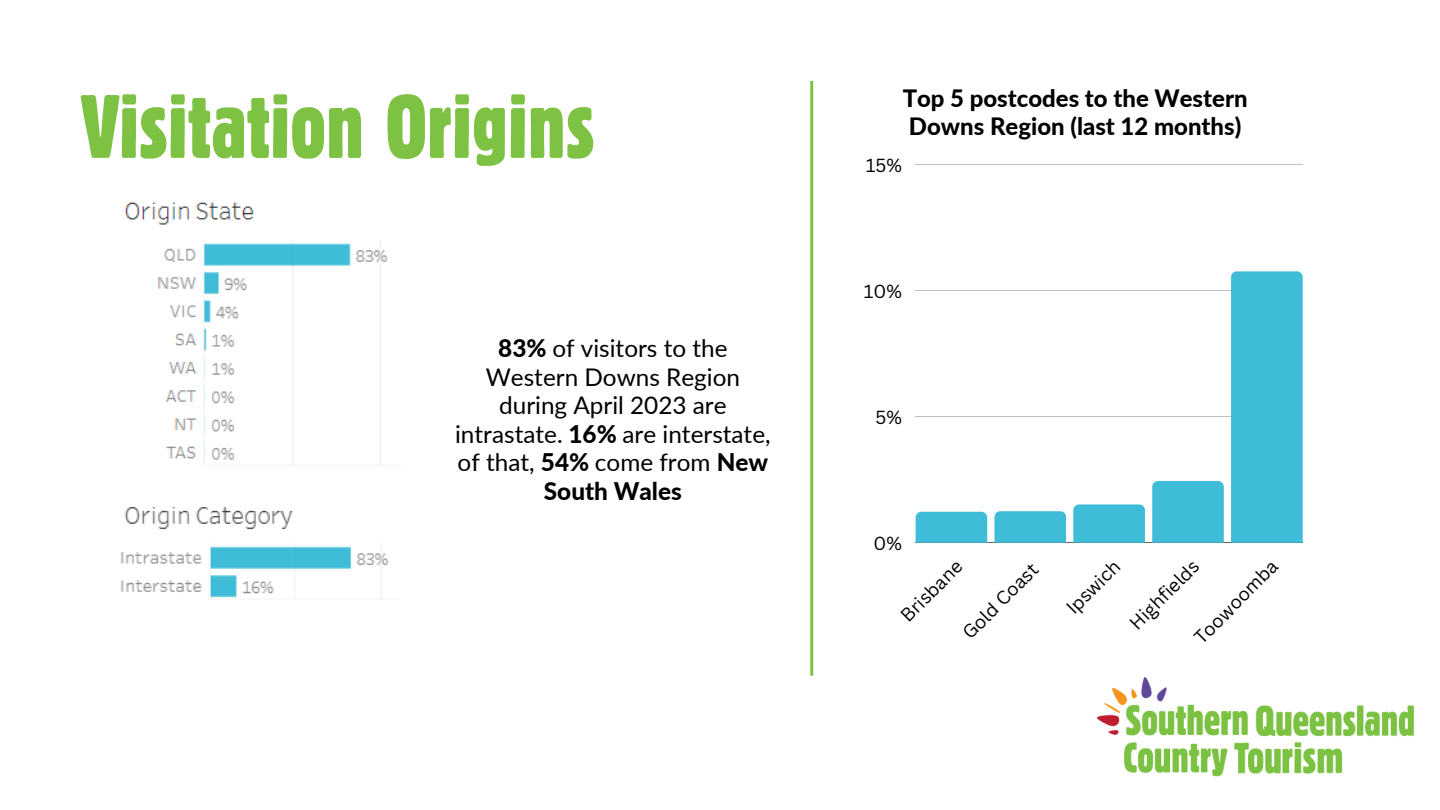
<style>
.page{position:relative;width:1440px;height:810px;background:#fff}
.page>*{position:absolute;margin:0;border:0;box-sizing:border-box;transform-origin:0 0}
.t1{font:86.4px "Alive";color:#7dc242}
.t2{font:24.3px/28.5px "Lato";color:#000;text-align:center}
.t3{font:800 23.9px/28.5px "Lato";color:#000}
.t4{font:18.4px "Canva Sans";color:#000}
.s1{font-weight:800}
</style>
<div class="page">
<img style="left:1097px;top:677px;width:317px;height:100px">
<hr style="left:916px;top:165px;width:387px;height:1px;background:#000">
<hr style="left:916px;top:291px;width:387px;height:1px;background:#000">
<hr style="left:916px;top:417px;width:387px;height:1px;background:#000">
<hr style="left:916px;top:542px;width:387px;height:1px;background:#000">
<div style="left:916px;top:512px;width:71px;height:31px;background:#3ebcd8"></div>
<svg style="left:994px;top:511px;width:72px;height:32px;background:#42bcd7"></svg>
<div style="left:1073px;top:504px;width:72px;height:39px;background:#3ebcd8"></div>
<div style="left:1152px;top:481px;width:72px;height:62px;background:#3ebcd8"></div>
<div style="left:1231px;top:271px;width:72px;height:272px;background:#3ebcd8"></div>
<hr style="left:810px;top:81px;width:3px;height:595px;background:#7dc242">
<img style="left:120px;top:202px;width:268px;height:396px">
<p class="t1" style="left:81px;top:89px;width:515px">Visitation Origins</p>
<p class="t3" style="left:903px;top:83px;width:346px">Top 5 postcodes to the Western<br>Downs Region (last 12 months)</p>
<p class="t4" style="left:866px;top:152px;width:38px">15%</p>
<p class="t2" style="left:455px;top:333px;width:317px"><span class="s1">83%</span> of visitors to the<br>Western Downs Region during April 2023 are intrastate. <span class="s1">16%</span> are interstate, of that, <span class="s1">54%</span> come from <span class="s1">New<br>South Wales</span></p>
<p class="t4" style="left:864px;top:278px;width:40px">10%</p>
<p class="t4" style="left:876px;top:404px;width:28px">5%</p>
<p class="t4" style="left:873px;top:530px;width:30px">0%</p>
<p class="t4" style="left:895px;top:609px;width:80px;rotate:-45deg">Brisbane</p>
<p class="t4" style="left:957px;top:626px;width:99px;rotate:-45deg">Gold Coast</p>
<p class="t4" style="left:1060px;top:602px;width:69px;rotate:-45deg">Ipswich</p>
<p class="t4" style="left:1124px;top:617px;width:91px;rotate:-45deg">Highfields</p>
<p class="t4" style="left:1188px;top:631px;width:111px;rotate:-45deg">Toowoomba</p>
</div>
